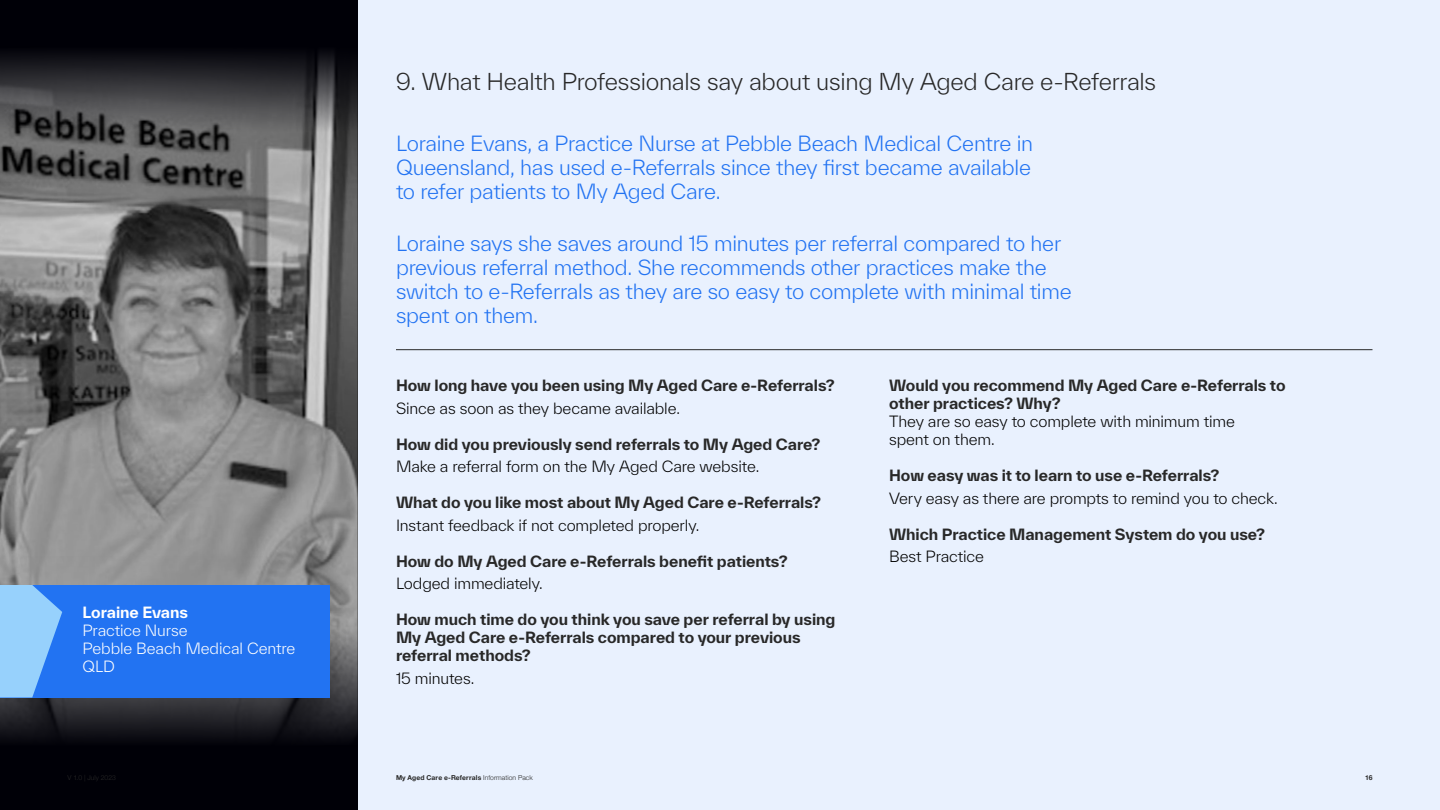
<style>
.page{position:relative;width:1440px;height:810px;background:#e9f1fe}
.page>*{position:absolute;margin:0;border:0;box-sizing:border-box;transform-origin:0 0}
.t1{font:300 22.5px "TWK Everett";letter-spacing:-.015em;color:#282828}
.t2{font:300 20.25px/24px "TWK Everett";letter-spacing:-.01em;color:#2273f2;text-align:justify}
.t3{font:700 15px/18px "TWK Everett";letter-spacing:-.005em;color:#282828}
.t4{font:300 15px/18px "TWK Everett";letter-spacing:-.01em;color:#000}
.t5{font:300 15px/18px "TWK Everett";letter-spacing:-.01em;color:#fff}
.t6{font:700 15px "TWK Everett";letter-spacing:-.005em;color:#fff}
.t7{font:700 6.75px "Helvetica Neue";letter-spacing:.02em;color:#282828}
.s1{font-weight:300}
</style>
<div class="page">
<svg style="left:0;top:182px;width:358px;height:374px;background:#7b7b7b"></svg>
<svg style="left:0;top:556px;width:358px;height:254px;background:#2c2c31"></svg>
<svg style="left:0;top:0;width:358px;height:182px;background:#323235"></svg>
<hr style="left:396px;top:350px;width:976px;height:1px;background:#282828">
<div style="left:0;top:585px;width:330px;height:113px;background:#2273f2"></div>
<svg style="left:0;top:585px;width:62px;height:112px"></svg>
<p class="t6" style="left:82px;top:602px;width:107px">Loraine Evans</p>
<p class="t5" style="left:82px;top:621px;width:214px">Practice Nurse<br>Pebble Beach Medical Centre<br>QLD</p>
<h1 class="t1" style="left:396px;top:67px;width:762px">9. What Health Professionals say about using My Aged Care e-Referrals</h1>
<h2 class="t2" style="left:396px;top:131px;width:639px">Loraine Evans, a Practice Nurse at Pebble Beach Medical Centre in Queensland, has used e-Referrals since they first became available to refer patients to My Aged Care.</h2>
<h2 class="t2" style="left:396px;top:232px;width:677px;text-align:left">Loraine says she saves around 15 minutes per referral compared to her previous referral method. She recommends other practices make the switch to e-Referrals as they are so easy to complete with minimal time spent on them.</h2>
<p class="t3" style="left:396px;top:376px;width:440px">How long have you been using My Aged Care e-Referrals?</p>
<p class="t4" style="left:396px;top:399px;width:285px">Since as soon as they became available.</p>
<p class="t3" style="left:396px;top:435px;width:426px">How did you previously send referrals to My Aged Care?</p>
<p class="t4" style="left:396px;top:458px;width:365px">Make a referral form on the My Aged Care website.</p>
<p class="t3" style="left:396px;top:493px;width:427px">What do you like most about My Aged Care e-Referrals?</p>
<p class="t4" style="left:396px;top:516px;width:305px">Instant feedback if not completed properly.</p>
<p class="t3" style="left:396px;top:552px;width:393px">How do My Aged Care e-Referrals benefit patients?</p>
<p class="t4" style="left:396px;top:575px;width:148px">Lodged immediately.</p>
<p class="t3" style="left:396px;top:610px;width:441px">How much time do you think you save per referral by using<br>My Aged Care e-Referrals compared to your previous referral methods?</p>
<p class="t4" style="left:396px;top:669px;width:80px">15 minutes.</p>
<p class="t3" style="left:889px;top:376px;width:398px">Would you recommend My Aged Care e-Referrals to other practices? Why?</p>
<p class="t4" style="left:889px;top:413px;width:347px">They are so easy to complete with minimum time spent on them.</p>
<p class="t3" style="left:889px;top:466px;width:332px">How easy was it to learn to use e-Referrals?</p>
<p class="t4" style="left:889px;top:489px;width:390px">Very easy as there are prompts to remind you to check.</p>
<p class="t3" style="left:889px;top:525px;width:378px">Which Practice Management System do you use?</p>
<p class="t4" style="left:889px;top:548px;width:96px">Best Practice</p>
<p class="t7" style="left:396px;top:772px;width:138px">My Aged Care e-Referrals <span class="s1">Information Pack</span></p>
<p class="t7" style="left:1365px;top:772px;width:9px">16</p>
</div>
